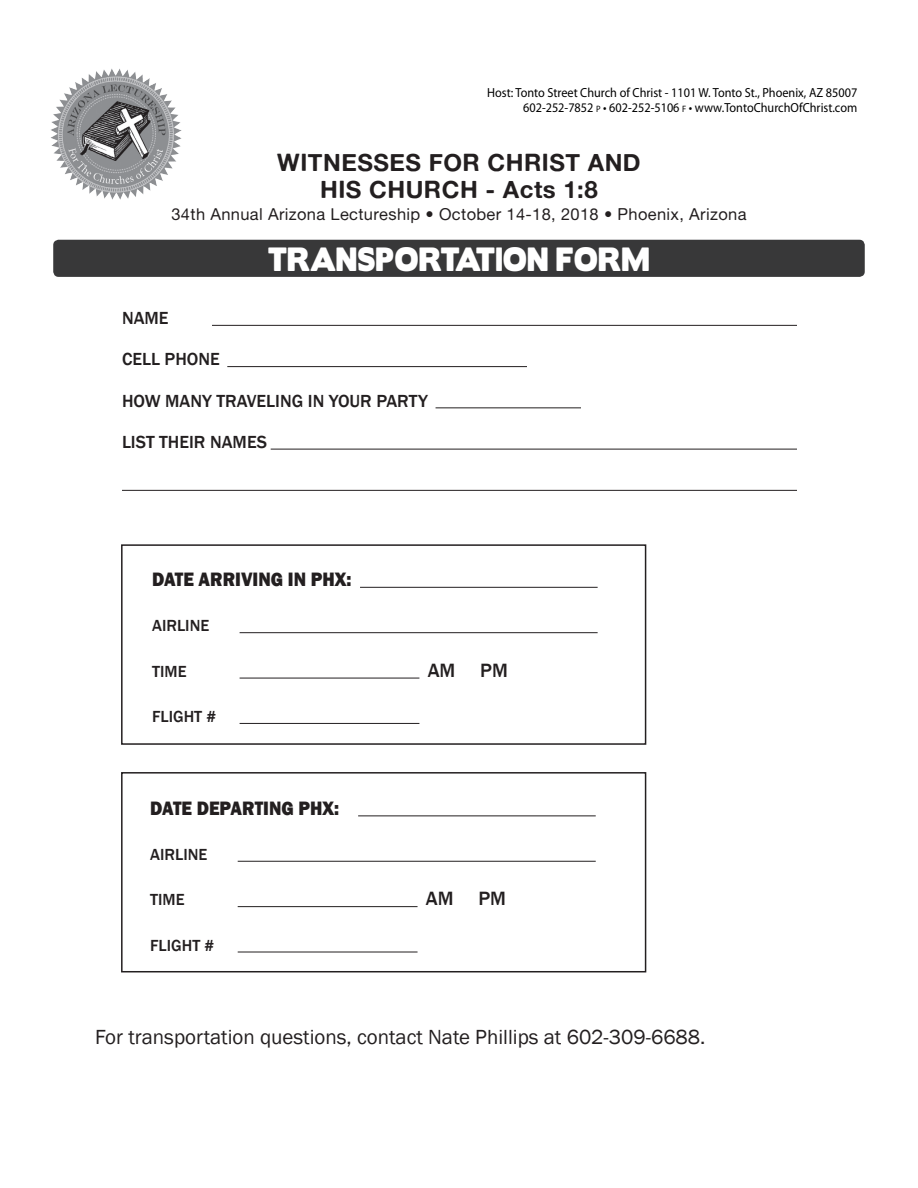
<style>
.page{position:relative;width:918px;height:1188px;background:#fff}
.page>*{position:absolute;margin:0;border:0;box-sizing:border-box;transform-origin:0 0}
.Telephone{font:30px "Boris Black Bloxx";letter-spacing:.03em;color:#fff;scale:.8 1}
.Telephone-2{font:24px/27px "Alte Haas Grotesk Bold";letter-spacing:.02em;color:#231f20;text-align:center}
.t1{font:21px "Franklin Gothic";color:#231f20}
.t2{font:800 19.95px "Franklin Gothic";color:#231f20;scale:.91 1}
.t3{font:500 19.8px "Franklin Gothic";color:#231f20}
.t4{font:500 18px "Franklin Gothic";color:#231f20}
.Telephone-3{font:16.5px "Alte Haas Grotesk";letter-spacing:.02em;color:#231f20}
.t5{font:500 16.5px "Franklin Gothic";color:#231f20}
.t6{font:13.2px "Myriad Pro";color:#000;scale:.93 1}
.s1{font-size:9.3px}
</style>
<div class="page">
<hr style="left:360px;top:587px;width:238px;height:1px;background:#231f20">
<hr style="left:240px;top:632px;width:358px;height:1px;background:#231f20">
<hr style="left:240px;top:678px;width:179px;height:1px;background:#231f20">
<hr style="left:240px;top:723px;width:179px;height:1px;background:#231f20">
<hr style="left:358px;top:815px;width:238px;height:1px;background:#231f20">
<hr style="left:238px;top:861px;width:358px;height:1px;background:#231f20">
<hr style="left:238px;top:906px;width:180px;height:1px;background:#231f20">
<hr style="left:238px;top:952px;width:180px;height:1px;background:#231f20">
<div style="left:121px;top:544px;width:525px;height:201px;border:2px solid #231f20"></div>
<div style="left:121px;top:772px;width:525px;height:200px;border:2px solid #231f20"></div>
<div style="left:53px;top:240px;width:812px;height:37px;background:#383839;border-radius:5px"></div>
<img style="left:51px;top:68px;width:131px;height:132px">
<hr style="left:212px;top:325px;width:585px;height:1px;background:#231f20">
<hr style="left:227px;top:366px;width:300px;height:1px;background:#231f20">
<hr style="left:436px;top:407px;width:145px;height:1px;background:#231f20">
<hr style="left:271px;top:449px;width:526px;height:1px;background:#231f20">
<hr style="left:122px;top:490px;width:675px;height:1px;background:#231f20">
<p class="t6" style="left:487px;top:84px;width:399px">Host: Tonto Street Church of Christ - 1101 W. Tonto St., Phoenix, AZ 85007</p>
<p class="t6" style="left:523px;top:99px;width:361px">602-252-7852 <span class="s1">p</span> • 602-252-5106 <span class="s1">f</span> • www.TontoChurchOfChrist.com</p>
<p class="Telephone-2" style="left:277px;top:148px;width:365px">WITNESSES FOR CHRIST AND<br>HIS CHURCH - Acts 1:8</p>
<p class="Telephone-3" style="left:171px;top:205px;width:577px">34th Annual Arizona Lectureship • October 14-18, 2018 • Phoenix, Arizona</p>
<p class="Telephone" style="left:268px;top:236px;width:479px">TRANSPORTATION FORM</p>
<p class="t4" style="left:122px;top:307px;width:48px">NAME</p>
<p class="t4" style="left:122px;top:348px;width:99px">CELL PHONE</p>
<p class="t4" style="left:122px;top:390px;width:308px">HOW MANY TRAVELING IN YOUR PARTY</p>
<p class="t4" style="left:122px;top:431px;width:146px">LIST THEIR NAMES</p>
<p class="t2" style="left:152px;top:566px;width:220px">DATE ARRIVING IN PHX:</p>
<p class="t5" style="left:152px;top:616px;width:59px">AIRLINE</p>
<p class="t5" style="left:152px;top:661px;width:36px">TIME</p>
<p class="t3" style="left:428px;top:658px;width:29px">AM</p>
<p class="t3" style="left:480px;top:658px;width:29px">PM</p>
<p class="t5" style="left:152px;top:706px;width:65px">FLIGHT #</p>
<p class="t2" style="left:150px;top:795px;width:209px">DATE DEPARTING PHX:</p>
<p class="t5" style="left:150px;top:844px;width:59px">AIRLINE</p>
<p class="t5" style="left:150px;top:890px;width:36px">TIME</p>
<p class="t3" style="left:426px;top:887px;width:29px">AM</p>
<p class="t3" style="left:478px;top:887px;width:29px">PM</p>
<p class="t5" style="left:150px;top:935px;width:65px">FLIGHT #</p>
<p class="t1" style="left:95px;top:1024px;width:612px">For transportation questions, contact Nate Phillips at 602-309-6688.</p>
</div>
